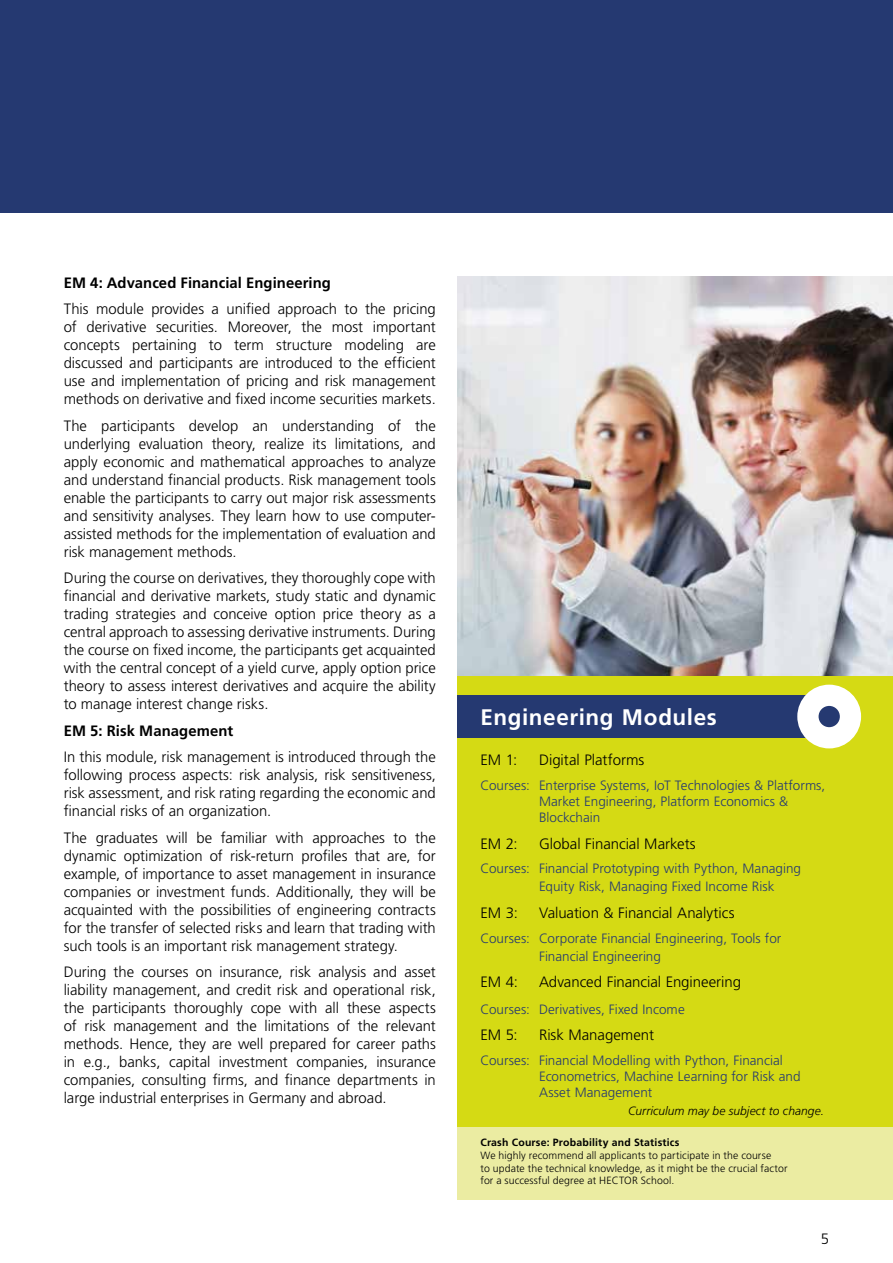
<style>
.page{position:relative;width:893px;height:1263px;background:#fff}
.page>*{position:absolute;margin:0;border:0;box-sizing:border-box;transform-origin:0 0}
.t1{font:700 22.5px "Frutiger LT Std";letter-spacing:.025em;color:#fff}
.t2{font:300 15px/18px "Frutiger LT Std";letter-spacing:-.005em;color:#000;text-align:justify}
.t3{font:700 15px "Frutiger LT Std";letter-spacing:.005em;color:#000}
.t4{font:300 13.5px/16.2px "Frutiger LT Std";color:#253971}
.t5{font:italic 300 12px "Frutiger LT Std";letter-spacing:.005em;color:#000}
.t6{font:300 10.5px/12.6px "Frutiger LT Std";letter-spacing:.01em;color:#000}
.t7{font:700 10.5px "Frutiger LT Std";letter-spacing:.02em;color:#000}
</style>
<div class="page">
<div style="left:0;top:0;width:893px;height:213px;background:#253971"></div>
<img style="left:457px;top:276px;width:436px;height:400px">
<div style="left:457px;top:676px;width:436px;height:451px;background:#d5da14"></div>
<div style="left:457px;top:695px;width:383px;height:43px;background:#253971"></div>
<div style="left:797px;top:685px;width:64px;height:63px;background:#fff;border-radius:50%"></div>
<div style="left:819px;top:706px;width:21px;height:21px;background:#253971;border-radius:50%"></div>
<div style="left:457px;top:1127px;width:436px;height:72px;background:#ebeca2"></div>
<p class="t3" style="left:64px;top:274px;width:269px">EM 4: Advanced Financial Engineering</p>
<p class="t2" style="left:64px;top:300px;width:374px">This module provides a unified approach to the pricing of derivative securities. Moreover, the most important concepts pertaining to term structure modeling are discussed and participants are introduced to the efficient use and implementation of pricing and risk management methods on derivative and fixed income securities markets.</p>
<p class="t2" style="left:64px;top:417px;width:374px">The participants develop an understanding of the underlying evaluation theory, realize its limitations, and apply economic and mathematical approaches to analyze and understand financial products. Risk management tools enable the participants to carry out major risk assessments and sensitivity analyses. They learn how to use computer&shy;assisted methods for the implementation of evaluation and risk management methods.</p>
<p class="t2" style="left:64px;top:569px;width:374px">During the course on derivatives, they thoroughly cope with financial and derivative markets, study static and dynamic trading strategies and conceive option price theory as a central approach to assessing derivative instruments. During the course on fixed income, the participants get acquainted with the central concept of a yield curve, apply option price theory to assess interest derivatives and acquire the ability to manage interest change risks.</p>
<p class="t3" style="left:64px;top:722px;width:171px">EM 5: Risk Management</p>
<p class="t2" style="left:64px;top:748px;width:374px">In this module, risk management is introduced through the following process aspects: risk analysis, risk sensitiveness, risk assessment, and risk rating regarding the economic and financial risks of an organization.</p>
<p class="t2" style="left:64px;top:829px;width:374px">The graduates will be familiar with approaches to the dynamic optimization of risk-return profiles that are, for example, of importance to asset management in insurance companies or investment funds. Additionally, they will be acquainted with the possibilities of engineering contracts for the transfer of selected risks and learn that trading with such tools is an important risk management strategy.</p>
<p class="t2" style="left:64px;top:963px;width:374px">During the courses on insurance, risk analysis and asset liability management, and credit risk and operational risk, the participants thoroughly cope with all these aspects of risk management and the limitations of the relevant methods. Hence, they are well prepared for career paths in e.g., banks, capital investment companies, insurance companies, consulting firms, and finance departments in large industrial enterprises in Germany and abroad.</p>
<h1 class="t1" style="left:480px;top:703px;width:238px">Engineering Modules</h1>
<p class="t2" style="left:480px;top:751px;width:38px">EM 1:</p>
<p class="t2" style="left:539px;top:751px;width:107px">Digital Platforms</p>
<p class="t4" style="left:539px;top:777px;width:288px;text-indent:-58px">Courses: Enterprise Systems, IoT Technologies &amp; Platforms,<br>Market Engineering, Platform Economics &amp;<br>Blockchain</p>
<p class="t2" style="left:480px;top:835px;width:39px">EM 2:</p>
<p class="t2" style="left:539px;top:835px;width:158px">Global Financial Markets</p>
<p class="t4" style="left:539px;top:860px;width:264px;line-height:18px;text-indent:-58px">Courses: Financial Prototyping with Python, Managing<br>Equity Risk, Managing Fixed Income Risk</p>
<p class="t2" style="left:480px;top:904px;width:39px">EM 3:</p>
<p class="t2" style="left:539px;top:904px;width:197px">Valuation &amp; Financial Analytics</p>
<p class="t4" style="left:539px;top:929px;width:244px;line-height:18px;text-indent:-58px">Courses: Corporate Financial Engineering, Tools for<br>Financial Engineering</p>
<p class="t2" style="left:480px;top:973px;width:39px">EM 4:</p>
<p class="t2" style="left:539px;top:973px;width:204px">Advanced Financial Engineering</p>
<p class="t4" style="left:480px;top:1001px;width:206px">Courses: Derivatives, Fixed Income</p>
<p class="t2" style="left:480px;top:1026px;width:39px">EM 5:</p>
<p class="t2" style="left:539px;top:1026px;width:117px">Risk Management</p>
<p class="t4" style="left:539px;top:1052px;width:263px;text-indent:-58px">Courses: Financial Modelling with Python, Financial<br>Econometrics, Machine Learning for Risk and<br>Asset Management</p>
<p class="t5" style="left:628px;top:1104px;width:197px">Curriculum may be subject to change.</p>
<p class="t7" style="left:480px;top:1137px;width:200px">Crash Course: Probability and Statistics</p>
<p class="t6" style="left:480px;top:1149px;width:308px">We highly recommend all applicants to participate in the course<br>to update the technical knowledge, as it might be the crucial factor for a successful degree at HECTOR School.</p>
<p class="t2" style="left:821px;top:1230px;width:10px">5</p>
</div>
